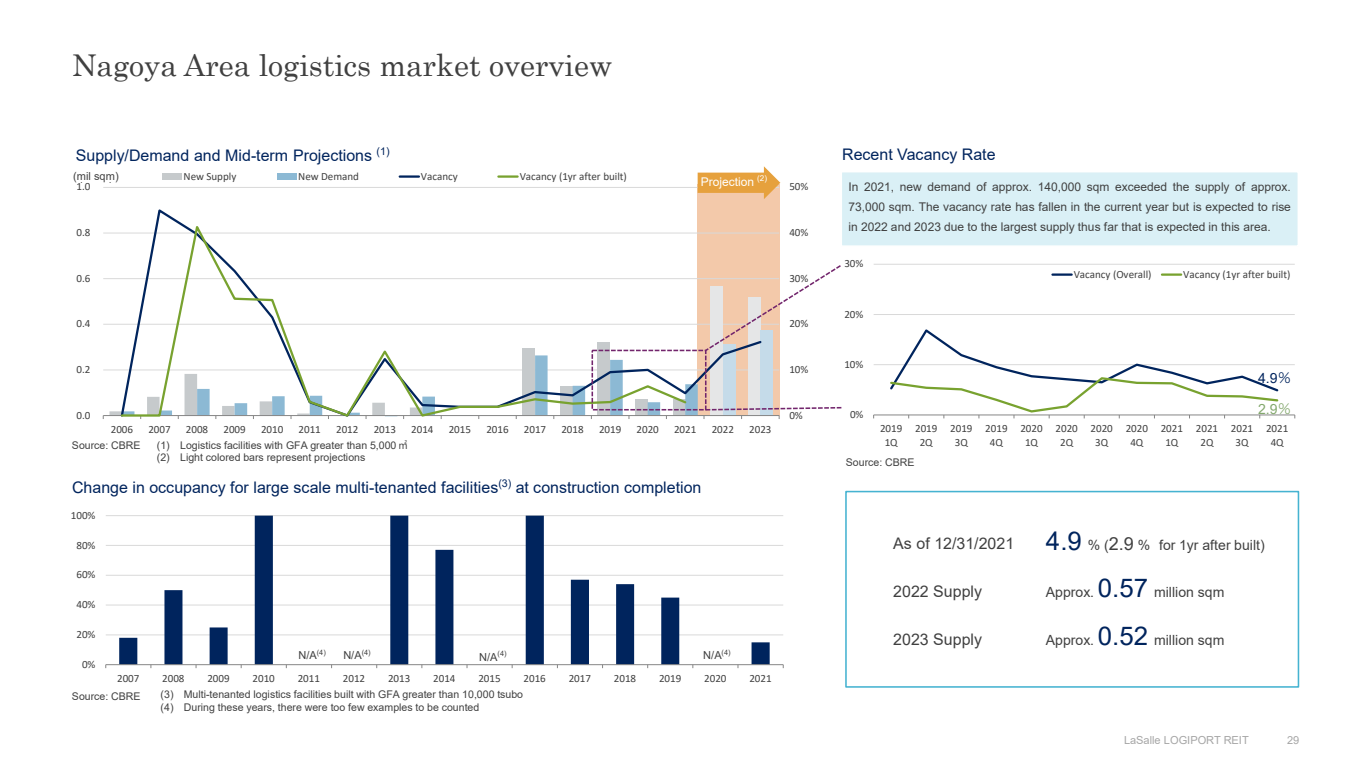
<style>
.page{position:relative;width:1366px;height:768px;background:#fff}
.page>*{position:absolute;margin:0;border:0;box-sizing:border-box;transform-origin:0 0}
.t1{font:30px "Century";color:#404040}
.t2{font:16px "Arial";color:#00245d}
.t3{font:16px "Arial";color:#404040}
.t4{font:14px "Arial";color:#404040}
.t5{font:14px "Arial";color:#00245d}
.t6{font:14px "Arial";color:#83a86d}
.t7{font:12px/20px "Arial";letter-spacing:.005em;color:#404040;text-align:justify}
.t8{font:12px "Arial";color:#fff}
.t9{font:11px/13.4px "Calibri";letter-spacing:-.005em;color:#404040;text-align:center}
.t10{font:11px "Arial";color:#404040}
.t11{font:11px "Arial";color:#a6a6a6}
.t12{font:10.6px "Arial";color:#404040}
.t13{font:9px "Arial";color:#000}
.t14{font:8px "Arial";color:#fff}
.s1{font-family:"Hira Kaku Std W2"}
.s2{font-size:25.8px;color:#00245d}
.s3{font-size:18px}
</style>
<div class="page">
<hr style="left:873px;top:364px;width:421px;height:1px;background:#d9d9d9">
<hr style="left:873px;top:314px;width:421px;height:1px;background:#d9d9d9">
<hr style="left:873px;top:264px;width:421px;height:1px;background:#d9d9d9">
<hr style="left:873px;top:415px;width:421px;height:1px;background:#868686">
<svg style="left:888px;top:329px;width:392px;height:89px"></svg>
<hr style="left:1052px;top:273px;width:19px;height:3px;background:#00245d">
<hr style="left:1161px;top:273px;width:20px;height:3px;background:#78a22f">
<hr style="left:106px;top:635px;width:677px;height:1px;background:#d9d9d9">
<hr style="left:106px;top:605px;width:677px;height:1px;background:#d9d9d9">
<hr style="left:106px;top:575px;width:677px;height:1px;background:#d9d9d9">
<hr style="left:106px;top:545px;width:677px;height:1px;background:#d9d9d9">
<hr style="left:106px;top:515px;width:677px;height:1px;background:#d9d9d9">
<svg style="left:119px;top:516px;width:650px;height:148px"></svg>
<hr style="left:106px;top:664px;width:677px;height:1px;background:#868686">
<div style="left:840px;top:171px;width:459px;height:76px;background:#daf0f6;border:2px solid #fff"></div>
<div style="left:845px;top:491px;width:454px;height:197px;background:#fff;border:2px solid #46b3d1"></div>
<div style="left:697px;top:184px;width:83px;height:231px;background:#f3c9aa"></div>
<hr style="left:103px;top:370px;width:676px;height:1px;background:#d9d9d9">
<hr style="left:103px;top:324px;width:676px;height:1px;background:#d9d9d9">
<hr style="left:103px;top:278px;width:676px;height:1px;background:#d9d9d9">
<hr style="left:103px;top:233px;width:676px;height:1px;background:#d9d9d9">
<hr style="left:103px;top:187px;width:676px;height:1px;background:#d9d9d9">
<div style="left:760px;top:330px;width:13px;height:86px;background:#c5dbe9"></div>
<svg style="left:103px;top:369px;width:564px;height:50px"></svg>
<svg style="left:119px;top:209px;width:644px;height:207px"></svg>
<svg style="left:120px;top:220px;width:568px;height:196px"></svg>
<div style="left:162px;top:174px;width:19px;height:6px;background:#c6cacc"></div>
<div style="left:277px;top:174px;width:19px;height:6px;background:#8cb9d4"></div>
<hr style="left:400px;top:175px;width:19px;height:3px;background:#00245d">
<hr style="left:498px;top:175px;width:19px;height:3px;background:#78a22f">
<svg style="left:703px;top:264px;width:138px;height:89px"></svg>
<svg style="left:703px;top:406px;width:139px;height:13px"></svg>
<div style="left:591px;top:350px;width:115px;height:61px;border:2px dashed #72256c"></div>
<svg style="left:697px;top:166px;width:83px;height:33px"></svg>
<p class="t1" style="left:72px;top:40px;width:542px">Nagoya Area logistics market overview</p>
<p class="t2" style="left:76px;top:145px;width:315px">Supply/Demand and Mid-term Projections <sup>(1)</sup></p>
<p class="t10" style="left:73px;top:168px;width:47px">(mil sqm)</p>
<p class="t9" style="left:184px;top:169px;width:54px">New Supply</p>
<p class="t9" style="left:298px;top:169px;width:62px">New Demand</p>
<p class="t9" style="left:421px;top:169px;width:38px">Vacancy</p>
<p class="t9" style="left:519px;top:169px;width:109px">Vacancy (1yr after built)</p>
<p class="t13" style="left:80px;top:171px;width:34px">(mm <span class="s1">㎡</span>)</p>
<p class="t14" style="left:757px;top:173px;width:11px">(2)</p>
<p class="t8" style="left:700px;top:174px;width:55px">Projection</p>
<p class="t9" style="left:77px;top:180px;width:15px">1.0</p>
<p class="t9" style="left:77px;top:225px;width:15px">0.8</p>
<p class="t9" style="left:77px;top:271px;width:15px">0.6</p>
<p class="t9" style="left:77px;top:317px;width:15px">0.4</p>
<p class="t9" style="left:77px;top:362px;width:15px">0.2</p>
<p class="t9" style="left:77px;top:408px;width:15px">0.0</p>
<p class="t9" style="left:111px;top:422px;width:24px">2006</p>
<p class="t9" style="left:148px;top:422px;width:24px">2007</p>
<p class="t9" style="left:186px;top:422px;width:24px">2008</p>
<p class="t9" style="left:223px;top:422px;width:24px">2009</p>
<p class="t9" style="left:261px;top:422px;width:24px">2010</p>
<p class="t9" style="left:298px;top:422px;width:24px">2011</p>
<p class="t9" style="left:336px;top:422px;width:24px">2012</p>
<p class="t9" style="left:374px;top:422px;width:24px">2013</p>
<p class="t9" style="left:411px;top:422px;width:24px">2014</p>
<p class="t9" style="left:449px;top:422px;width:24px">2015</p>
<p class="t9" style="left:486px;top:422px;width:24px">2016</p>
<p class="t9" style="left:524px;top:422px;width:24px">2017</p>
<p class="t9" style="left:561px;top:422px;width:24px">2018</p>
<p class="t9" style="left:599px;top:422px;width:24px">2019</p>
<p class="t9" style="left:636px;top:422px;width:24px">2020</p>
<p class="t9" style="left:674px;top:422px;width:24px">2021</p>
<p class="t9" style="left:711px;top:422px;width:24px">2022</p>
<p class="t9" style="left:749px;top:422px;width:24px">2023</p>
<p class="t12" style="left:72px;top:438px;width:70px">Source: CBRE</p>
<p class="t12" style="left:157px;top:438px;width:241px">(1) Logistics facilities with GFA greater than 5,000</p>
<p class="t12" style="left:157px;top:450px;width:210px">(2) Light colored bars represent projections</p>
<p class="t2" style="left:72px;top:477px;width:631px">Change in occupancy for large scale multi-tenanted facilities<sup>(3)</sup> at construction completion</p>
<p class="t9" style="left:71px;top:508px;width:26px">100%</p>
<p class="t9" style="left:76px;top:538px;width:21px">80%</p>
<p class="t9" style="left:76px;top:568px;width:21px">60%</p>
<p class="t9" style="left:76px;top:598px;width:21px">40%</p>
<p class="t9" style="left:76px;top:627px;width:21px">20%</p>
<p class="t9" style="left:82px;top:657px;width:15px">0%</p>
<p class="t10" style="left:298px;top:648px;width:29px">N/A<sup>(4)</sup></p>
<p class="t10" style="left:479px;top:649px;width:29px">N/A<sup>(4)</sup></p>
<p class="t10" style="left:343px;top:648px;width:29px">N/A<sup>(4)</sup></p>
<p class="t10" style="left:703px;top:648px;width:29px">N/A<sup>(4)</sup></p>
<p class="t9" style="left:117px;top:672px;width:24px">2007</p>
<p class="t9" style="left:162px;top:672px;width:24px">2008</p>
<p class="t9" style="left:207px;top:672px;width:24px">2009</p>
<p class="t9" style="left:253px;top:672px;width:24px">2010</p>
<p class="t9" style="left:298px;top:672px;width:24px">2011</p>
<p class="t9" style="left:343px;top:672px;width:24px">2012</p>
<p class="t9" style="left:388px;top:672px;width:24px">2013</p>
<p class="t9" style="left:433px;top:672px;width:24px">2014</p>
<p class="t9" style="left:478px;top:672px;width:24px">2015</p>
<p class="t9" style="left:523px;top:672px;width:24px">2016</p>
<p class="t9" style="left:569px;top:672px;width:24px">2017</p>
<p class="t9" style="left:614px;top:672px;width:24px">2018</p>
<p class="t9" style="left:659px;top:672px;width:24px">2019</p>
<p class="t9" style="left:704px;top:672px;width:24px">2020</p>
<p class="t9" style="left:749px;top:672px;width:24px">2021</p>
<p class="t12" style="left:161px;top:687px;width:364px">(3) Multi-tenanted logistics facilities built with GFA greater than 10,000 tsubo</p>
<p class="t12" style="left:161px;top:700px;width:320px">(4) During these years, there were too few examples to be counted</p>
<p class="t12" style="left:72px;top:689px;width:70px">Source: CBRE</p>
<p class="t9" style="left:789px;top:180px;width:21px">50%</p>
<p class="t9" style="left:789px;top:225px;width:21px">40%</p>
<p class="t9" style="left:789px;top:271px;width:21px">30%</p>
<p class="t9" style="left:789px;top:317px;width:21px">20%</p>
<p class="t9" style="left:789px;top:362px;width:21px">10%</p>
<p class="t9" style="left:789px;top:408px;width:15px">0%</p>
<p class="t2" style="left:842px;top:143px;width:155px">Recent Vacancy Rate</p>
<p class="t7" style="left:848px;top:177px;width:444px">In 2021, new demand of approx. 140,000 sqm exceeded the supply of approx.<br>73,000 sqm. The vacancy rate has fallen in the current year but is expected to rise in 2022 and 2023 due to the largest supply thus far that is expected in this area.</p>
<p class="t9" style="left:844px;top:257px;width:21px">30%</p>
<p class="t9" style="left:844px;top:307px;width:21px">20%</p>
<p class="t9" style="left:844px;top:357px;width:21px">10%</p>
<p class="t9" style="left:850px;top:407px;width:15px">0%</p>
<p class="t9" style="left:1073px;top:267px;width:79px">Vacancy (Overall)</p>
<p class="t9" style="left:1183px;top:267px;width:109px">Vacancy (1yr after built)</p>
<p class="t5" style="left:1257px;top:369px;width:35px">4.9<span class="s1">％</span></p>
<p class="t6" style="left:1257px;top:400px;width:35px">2.9<span class="s1">％</span></p>
<p class="t9" style="left:880px;top:422px;width:24px">2019<br>1Q</p>
<p class="t9" style="left:915px;top:422px;width:24px">2019<br>2Q</p>
<p class="t9" style="left:950px;top:422px;width:24px">2019<br>3Q</p>
<p class="t9" style="left:985px;top:422px;width:24px">2019<br>4Q</p>
<p class="t9" style="left:1020px;top:422px;width:24px">2020<br>1Q</p>
<p class="t9" style="left:1055px;top:422px;width:24px">2020<br>2Q</p>
<p class="t9" style="left:1090px;top:422px;width:24px">2020<br>3Q</p>
<p class="t9" style="left:1125px;top:422px;width:24px">2020<br>4Q</p>
<p class="t9" style="left:1160px;top:422px;width:24px">2021<br>1Q</p>
<p class="t9" style="left:1195px;top:422px;width:24px">2021<br>2Q</p>
<p class="t9" style="left:1230px;top:422px;width:24px">2021<br>3Q</p>
<p class="t9" style="left:1265px;top:422px;width:24px">2021<br>4Q</p>
<p class="t12" style="left:845px;top:455px;width:70px">Source: CBRE</p>
<p class="t3" style="left:893px;top:532px;width:122px">As of 12/31/2021</p>
<p class="t3" style="left:893px;top:580px;width:90px">2022 Supply</p>
<p class="t3" style="left:893px;top:628px;width:90px">2023 Supply</p>
<p class="t4" style="left:1045px;top:535px;width:220px"><span class="s2">4.9</span> % (<span class="s3">2.9</span> % for 1yr after built)</p>
<p class="t4" style="left:1045px;top:583px;width:180px">Approx. <span class="s2">0.57</span> million sqm</p>
<p class="t4" style="left:1045px;top:631px;width:180px">Approx. <span class="s2">0.52</span> million sqm</p>
<p class="t11" style="left:1124px;top:732px;width:126px">LaSalle LOGIPORT REIT</p>
<p class="t11" style="left:1286px;top:732px;width:14px">29</p>
</div>
